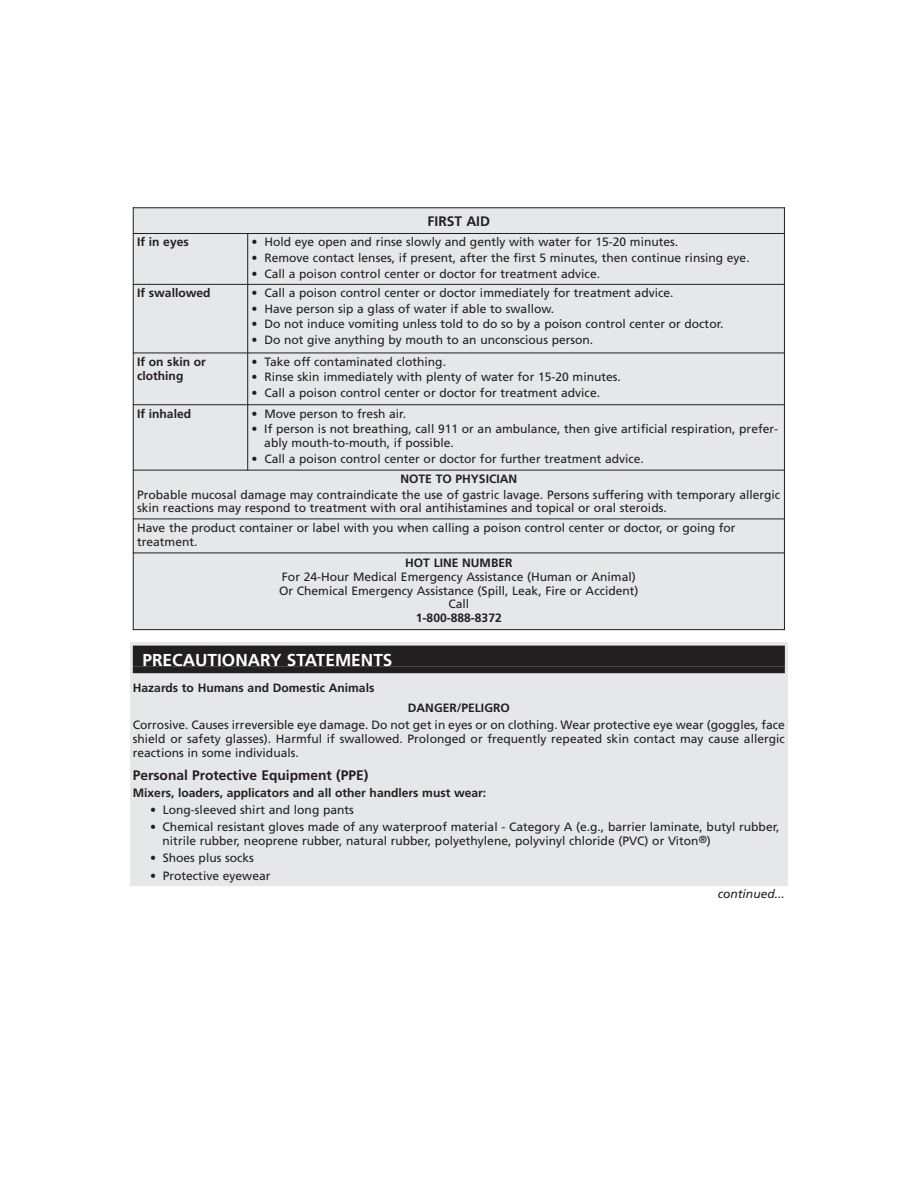
<style>
.page{position:relative;width:918px;height:1188px;background:#fff}
.page>*{position:absolute;margin:0;border:0;box-sizing:border-box;transform-origin:0 0}
.t1{font:700 17.25px "Frutiger";color:#fff}
.t2{font:700 13.8px "Frutiger";color:#231f20}
.t3{font:12.15px/13.8px "Frutiger";color:#231f20}
.t4{font:700 12.15px/13.8px "Frutiger";color:#231f20}
.t5{font:italic 12.15px "Frutiger";color:#231f20}
.s1{font-size:10.35px}
</style>
<div class="page">
<div style="left:130px;top:642px;width:658px;height:244px;background:#e6e7e9"></div>
<div style="left:133px;top:646px;width:652px;height:20px;background:#231f20"></div>
<div style="left:133px;top:666px;width:652px;height:7px;background:#231f20"></div>
<div style="left:133px;top:207px;width:651px;height:26px;background:#e6e7e9"></div>
<div style="left:133px;top:233px;width:115px;height:51px;background:#e6e7e9"></div>
<div style="left:248px;top:233px;width:537px;height:51px;background:#e6e7e9"></div>
<div style="left:133px;top:284px;width:115px;height:69px;background:#e6e7e9"></div>
<div style="left:248px;top:284px;width:537px;height:69px;background:#e6e7e9"></div>
<div style="left:133px;top:353px;width:115px;height:52px;background:#e6e7e9"></div>
<div style="left:248px;top:353px;width:537px;height:52px;background:#e6e7e9"></div>
<div style="left:133px;top:405px;width:115px;height:65px;background:#e6e7e9"></div>
<div style="left:248px;top:405px;width:537px;height:65px;background:#e6e7e9"></div>
<div style="left:133px;top:470px;width:651px;height:49px;background:#e6e7e9"></div>
<div style="left:133px;top:519px;width:651px;height:34px;background:#e6e7e9"></div>
<div style="left:133px;top:553px;width:651px;height:77px;background:#e6e7e9"></div>
<hr style="left:133px;top:207px;width:1px;height:423px;background:#231f20">
<hr style="left:247px;top:233px;width:1px;height:238px;background:#231f20">
<hr style="left:784px;top:207px;width:1px;height:423px;background:#231f20">
<hr style="left:133px;top:207px;width:652px;height:1px;background:#231f20">
<hr style="left:133px;top:233px;width:652px;height:1px;background:#231f20">
<hr style="left:133px;top:284px;width:652px;height:1px;background:#231f20">
<hr style="left:133px;top:353px;width:652px;height:1px;background:#231f20">
<hr style="left:133px;top:404px;width:652px;height:1px;background:#231f20">
<hr style="left:133px;top:470px;width:652px;height:1px;background:#231f20">
<hr style="left:133px;top:518px;width:652px;height:1px;background:#231f20">
<hr style="left:133px;top:552px;width:652px;height:1px;background:#231f20">
<hr style="left:133px;top:629px;width:652px;height:1px;background:#231f20">
<p class="t2" style="left:428px;top:216px;width:64px">FIRST AID</p>
<p class="t4" style="left:137px;top:236px;width:53px">If in eyes</p>
<p class="t3" style="left:252px;top:236px;width:428px">• Hold eye open and rinse slowly and gently with water for 15-20 minutes.</p>
<p class="t3" style="left:252px;top:252px;width:500px">• Remove contact lenses, if present, after the first 5 minutes, then continue rinsing eye.</p>
<p class="t3" style="left:252px;top:267px;width:350px">• Call a poison control center or doctor for treatment advice.</p>
<p class="t4" style="left:137px;top:287px;width:75px">If swallowed</p>
<p class="t3" style="left:252px;top:287px;width:423px">• Call a poison control center or doctor immediately for treatment advice.</p>
<p class="t3" style="left:252px;top:303px;width:304px">• Have person sip a glass of water if able to swallow.</p>
<p class="t3" style="left:252px;top:318px;width:474px">• Do not induce vomiting unless told to do so by a poison control center or doctor.</p>
<p class="t3" style="left:252px;top:334px;width:343px">• Do not give anything by mouth to an unconscious person.</p>
<p class="t4" style="left:137px;top:356px;width:70px">If on skin or clothing</p>
<p class="t3" style="left:252px;top:356px;width:196px">• Take off contaminated clothing.</p>
<p class="t3" style="left:252px;top:371px;width:371px">• Rinse skin immediately with plenty of water for 15-20 minutes.</p>
<p class="t3" style="left:252px;top:387px;width:350px">• Call a poison control center or doctor for treatment advice.</p>
<p class="t4" style="left:137px;top:408px;width:55px">If inhaled</p>
<p class="t3" style="left:252px;top:408px;width:156px">• Move person to fresh air.</p>
<p class="t3" style="left:264px;top:423px;width:515px;text-indent:-13px">• If person is not breathing, call 911 or an ambulance, then give artificial respiration, prefer&shy;ably mouth-to-mouth, if possible.</p>
<p class="t3" style="left:252px;top:452px;width:394px">• Call a poison control center or doctor for further treatment advice.</p>
<p class="t4" style="left:400px;top:473px;width:118px">NOTE TO PHYSICIAN</p>
<p class="t3" style="left:137px;top:488px;width:645px">Probable mucosal damage may contraindicate the use of gastric lavage. Persons suffering with temporary allergic skin reactions may respond to treatment with oral antihistamines and topical or oral steroids.</p>
<p class="t3" style="left:137px;top:522px;width:600px">Have the product container or label with you when calling a poison control center or doctor, or going for treatment.</p>
<p class="t4" style="left:405px;top:557px;width:109px">HOT LINE NUMBER</p>
<p class="t3" style="left:279px;top:571px;width:361px;text-align:center">For 24-Hour Medical Emergency Assistance (Human or Animal)<br>Or Chemical Emergency Assistance (Spill, Leak, Fire or Accident)<br>Call</p>
<p class="t4" style="left:416px;top:612px;width:87px">1-800-888-8372</p>
<h1 class="t1" style="left:142px;top:653px;width:252px">PRECAUTIONARY STATEMENTS</h1>
<p class="t4" style="left:133px;top:682px;width:243px">Hazards to Humans and Domestic Animals</p>
<p class="t4" style="left:408px;top:702px;width:103px">DANGER/PELIGRO</p>
<p class="t3" style="left:133px;top:719px;width:654px;text-align:justify">Corrosive. Causes irreversible eye damage. Do not get in eyes or on clothing. Wear protective eye wear (goggles, face shield or safety glasses). Harmful if swallowed. Prolonged or frequently repeated skin contact may cause allergic reactions in some individuals.</p>
<p class="t2" style="left:133px;top:769px;width:237px">Personal Protective Equipment (PPE)</p>
<p class="t4" style="left:133px;top:787px;width:355px">Mixers, loaders, applicators and all other handlers must wear:</p>
<p class="t3" style="left:150px;top:804px;width:205px">• Long-sleeved shirt and long pants</p>
<p class="t3" style="left:163px;top:821px;width:619px;text-indent:-13px">• Chemical resistant gloves made of any waterproof material - Category A (e.g., barrier laminate, butyl rubber, nitrile rubber, neoprene rubber, natural rubber, polyethylene, polyvinyl chloride (PVC) or Viton<span class="s1">®</span>)</p>
<p class="t3" style="left:150px;top:852px;width:105px">• Shoes plus socks</p>
<p class="t3" style="left:150px;top:870px;width:122px">• Protective eyewear</p>
<p class="t5" style="left:718px;top:889px;width:69px">continued...</p>
</div>
